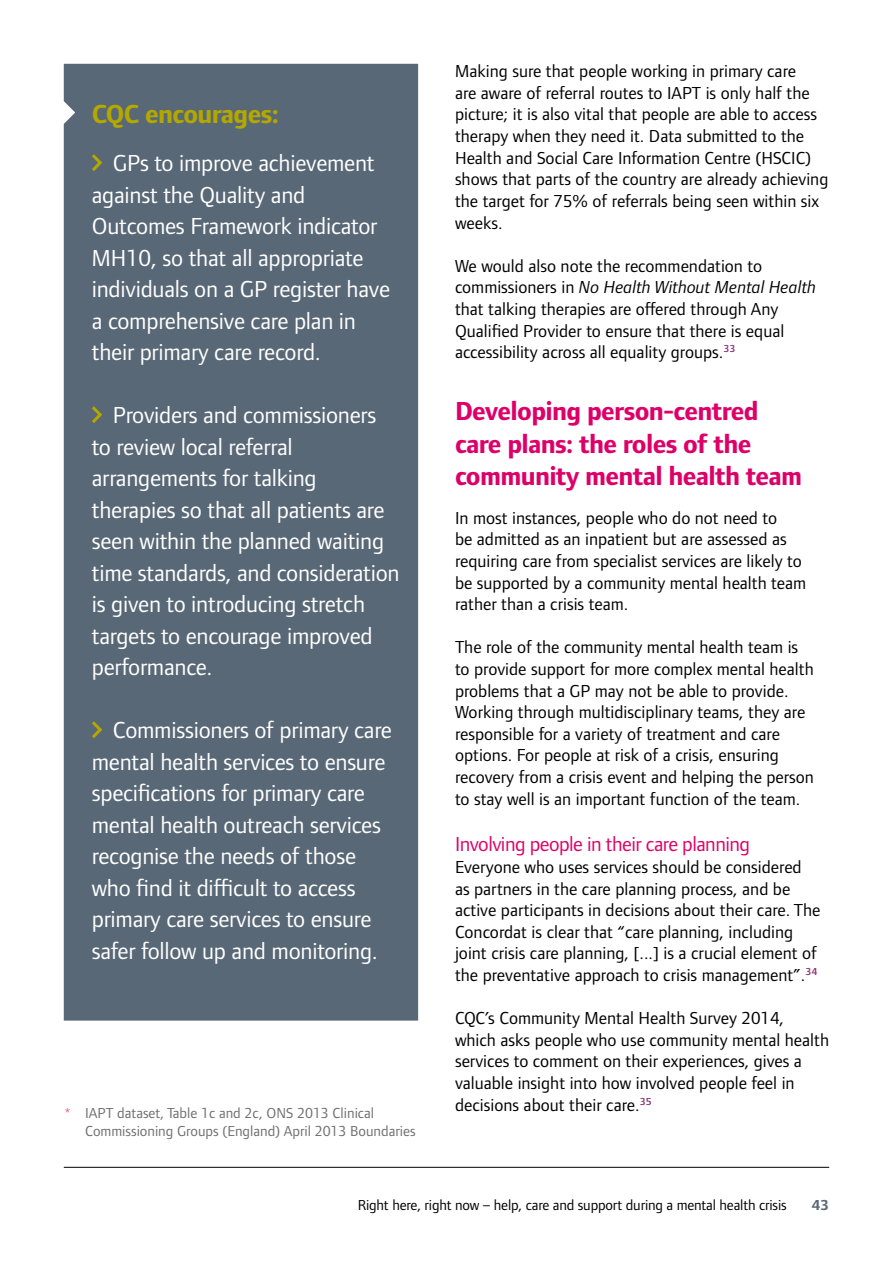
<style>
.page{position:relative;width:893px;height:1263px;background:#fff}
.page>*{position:absolute;margin:0;border:0;box-sizing:border-box;transform-origin:0 0}
.Sub_header{font:700 27px/32.4px "Foundry Form Sans";letter-spacing:-.025em;color:#dd0068}
.Sub_header-2{font:700 27px "Foundry Form Sans";letter-spacing:-.025em;color:#b3a700}
.t1{font:24px/31.5px "Foundry Form Sans";letter-spacing:-.01em;color:#fff}
.Body_header{font:21px "Foundry Form Sans";letter-spacing:-.025em;color:#dd0068}
.Body{font:18px/21.6px "Foundry Form Sans";color:#000}
.Superscript_note{font:15px/18px "Foundry Form Sans";color:#706f6f}
.t2{font:15px "Foundry Form Sans";letter-spacing:-.01em;color:#000}
.t3{font:700 15px "Foundry Form Sans";color:#596876}
.s1{color:#e76b92}
.s2{font-style:italic}
</style>
<div class="page">
<hr style="left:64px;top:1167px;width:765px;height:1px;background:#000">
<div style="left:64px;top:64px;width:354px;height:956px;background:#596876"></div>
<svg style="left:89px;top:151px;width:15px;height:23px"></svg>
<svg style="left:89px;top:403px;width:15px;height:23px"></svg>
<svg style="left:89px;top:718px;width:15px;height:23px"></svg>
<p class="Sub_header-2" style="left:92px;top:98px;width:189px">CQC encourages:</p>
<p class="t1" style="left:92px;top:147px;width:300px;text-indent:21px">GPs to improve achievement against the Quality and<br>Outcomes Framework indicator<br>MH10, so that all appropriate individuals on a GP register have a comprehensive care plan in their primary care record.</p>
<p class="t1" style="left:92px;top:399px;width:309px;text-indent:21px">Providers and commissioners to review local referral arrangements for talking therapies so that all patients are seen within the planned waiting time standards, and consideration is given to introducing stretch targets to encourage improved performance.</p>
<p class="t1" style="left:92px;top:714px;width:302px;text-indent:21px">Commissioners of primary care mental health services to ensure specifications for primary care mental health outreach services recognise the needs of those who find it difficult to access primary care services to ensure safer follow up and monitoring.</p>
<p class="Superscript_note" style="left:85px;top:1104px;width:332px;text-indent:-21px"><span class="s1">*</span> IAPT dataset, Table 1c and 2c, ONS 2013 Clinical<br>Commissioning Groups (England) April 2013 Boundaries</p>
<p class="Body" style="left:455px;top:60px;width:375px">Making sure that people working in primary care<br>are aware of referral routes to IAPT is only half the picture; it is also vital that people are able to access therapy when they need it. Data submitted to the Health and Social Care Information Centre (HSCIC) shows that parts of the country are already achieving the target for 75% of referrals being seen within six weeks.</p>
<p class="Body" style="left:455px;top:255px;width:363px">We would also note the recommendation to commissioners in <span class="s2">No Health Without Mental Health </span>that talking therapies are offered through Any Qualified Provider to ensure that there is equal accessibility across all equality groups.<sup>33</sup></p>
<p class="Sub_header" style="left:455px;top:395px;width:349px">Developing person-centred care plans: the roles of the community mental health team</p>
<p class="Body" style="left:455px;top:507px;width:353px">In most instances, people who do not need to<br>be admitted as an inpatient but are assessed as requiring care from specialist services are likely to be supported by a community mental health team rather than a crisis team.</p>
<p class="Body" style="left:455px;top:636px;width:360px">The role of the community mental health team is to provide support for more complex mental health problems that a GP may not be able to provide.<br>Working through multidisciplinary teams, they are responsible for a variety of treatment and care options. For people at risk of a crisis, ensuring recovery from a crisis event and helping the person to stay well is an important function of the team.</p>
<p class="Body_header" style="left:455px;top:832px;width:297px">Involving people in their care planning</p>
<p class="Body" style="left:455px;top:856px;width:367px">Everyone who uses services should be considered as partners in the care planning process, and be active participants in decisions about their care. The Concordat is clear that “care planning, including joint crisis care planning, [...] is a crucial element of the preventative approach to crisis management”.<sup>34</sup></p>
<p class="Body" style="left:455px;top:1007px;width:376px">CQC’s Community Mental Health Survey 2014, which asks people who use community mental health services to comment on their experiences, gives a valuable insight into how involved people feel in decisions about their care.<sup>35</sup></p>
<p class="t2" style="left:358px;top:1196px;width:430px">Right here, right now – help, care and support during a mental health crisis</p>
<p class="t3" style="left:812px;top:1196px;width:19px">43</p>
</div>
